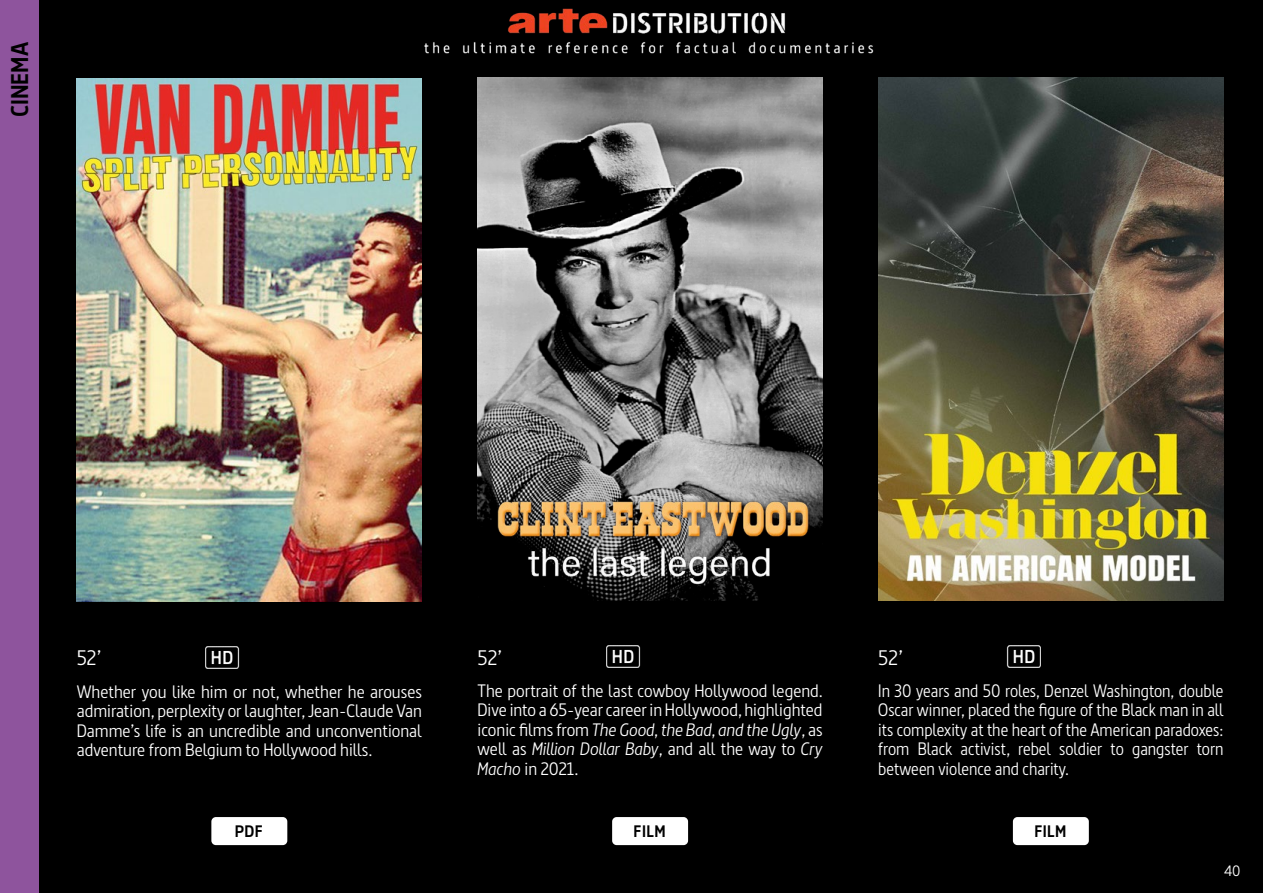
<style>
.page{position:relative;width:1263px;height:893px;background:#000}
.page>*{position:absolute;margin:0;border:0;box-sizing:border-box;transform-origin:0 0}
.t1{font:700 24px "Barna";color:#000}
.t2{font:21px "Barna";color:#fff}
.t3{font:18px/19.5px "Barna";color:#fff;text-align:justify}
.t4{font:18px/19.5px "Barna";color:#fff;text-align:justify;scale:.95 1}
.t5{font:700 16.5px "Barna";letter-spacing:.02em;color:#000}
.t6{font:15px "Barna";color:#fff}
.s1{font-style:italic}
</style>
<div class="page">
<img style="left:369px;top:8px;width:559px;height:71px">
<div style="left:0;top:0;width:38px;height:893px;background:#8e549d"></div>
<img style="left:77px;top:79px;width:345px;height:523px">
<img style="left:205px;top:647px;width:34px;height:21px">
<img style="left:477px;top:78px;width:346px;height:304px">
<img style="left:606px;top:646px;width:34px;height:21px">
<img style="left:477px;top:382px;width:346px;height:219px">
<img style="left:878px;top:78px;width:345px;height:523px">
<img style="left:1007px;top:646px;width:34px;height:21px">
<div style="left:1013px;top:817px;width:76px;height:28px;background:#fff;border-radius:4px"></div>
<div style="left:211px;top:817px;width:76px;height:28px;background:#fff;border-radius:4px"></div>
<div style="left:612px;top:817px;width:76px;height:28px;background:#fff;border-radius:4px"></div>
<h1 class="t1" style="left:5px;top:117px;width:77px;rotate:-90deg">CINEMA</h1>
<p class="t2" style="left:77px;top:645px;width:26px">52’</p>
<p class="t3" style="left:77px;top:682px;width:347px">Whether you like him or not, whether he arouses admiration, perplexity or laughter, Jean-Claude Van Damme’s life is an uncredible and unconventional adventure from Belgium to Hollywood hills.</p>
<p class="t2" style="left:477px;top:645px;width:26px">52’</p>
<p class="t3" style="left:477px;top:681px;width:347px">The portrait of the last cowboy Hollywood legend.<br>Dive into a 65-year career in Hollywood, highlighted iconic films from <span class="s1">The Good, the Bad, and the Ugly</span>, as well as <span class="s1">Million Dollar Baby</span>, and all the way to <span class="s1">Cry Macho</span> in 2021.</p>
<p class="t2" style="left:878px;top:645px;width:26px">52’</p>
<p class="t4" style="left:878px;top:681px;width:365px">In 30 years and 50 roles, Denzel Washington, double Oscar winner, placed the figure of the Black man in all its complexity at the heart of the American paradoxes: from Black activist, rebel soldier to gangster torn between violence and charity.</p>
<p class="t5" style="left:235px;top:821px;width:30px">PDF</p>
<p class="t5" style="left:634px;top:821px;width:33px">FILM</p>
<p class="t5" style="left:1034px;top:821px;width:33px">FILM</p>
<p class="t6" style="left:1224px;top:862px;width:18px">40</p>
</div>
